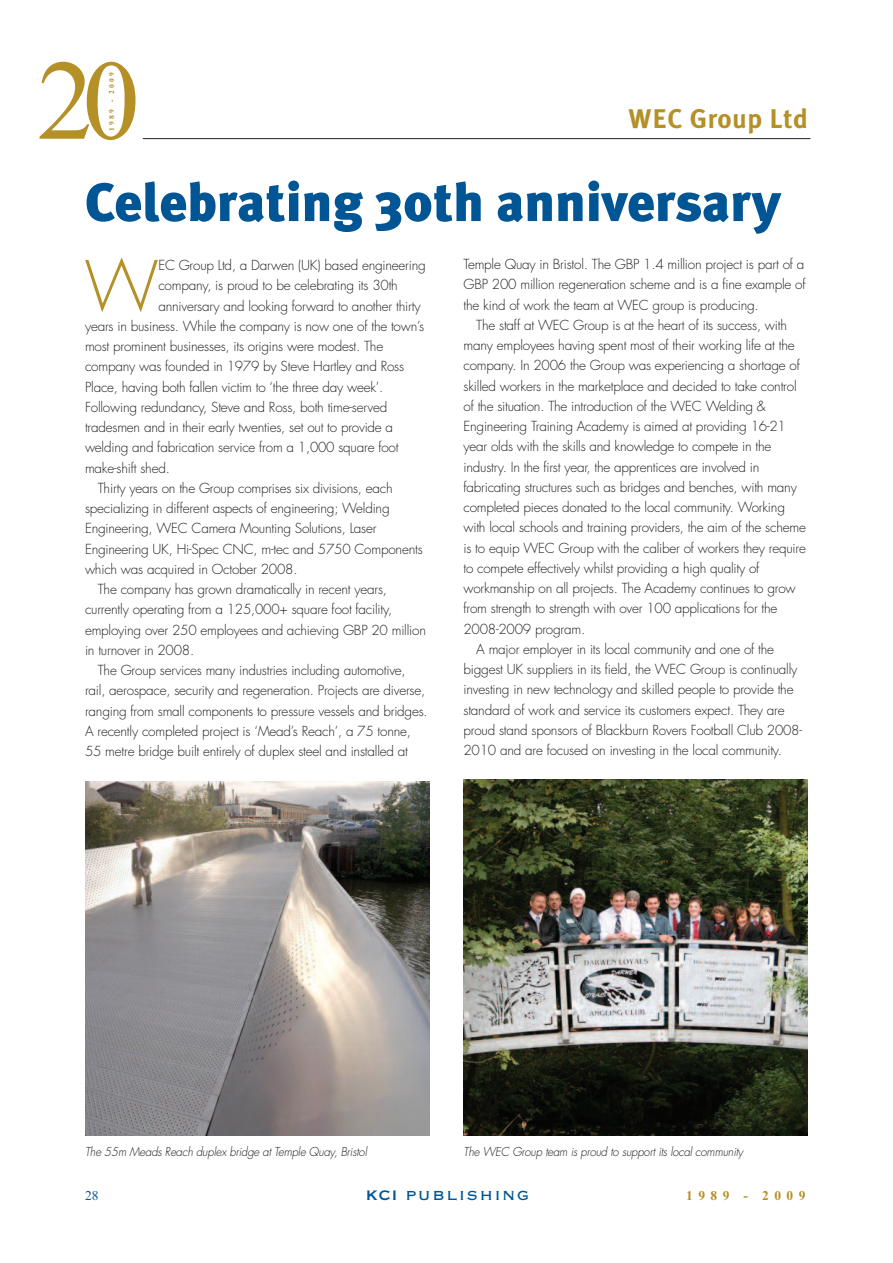
<style>
.page{position:relative;width:893px;height:1263px;background:#fff}
.page>*{position:absolute;margin:0;border:0;box-sizing:border-box;transform-origin:0 0}
.t1{font:113.85px "Times New Roman";color:#b49027}
.t2{font:300 67.2px "Futura";color:#b49027}
.t3{font:900 54px "Meta Plus";color:#005595}
.t4{font:700 27px "Meta Plus";letter-spacing:.025em;color:#b49027}
.t5{font:21px "Copperplate Gothic BT";letter-spacing:.05em;color:#005595}
.t6{font:300 13.5px/20.2px "Futura";letter-spacing:-.015em;color:#231f20;text-align:justify}
.t7{font:700 13.5px "Times New Roman";letter-spacing:.4em;color:#b49027}
.t8{font:13.5px "Times New Roman";color:#005595}
.t9{font:italic 300 12px "Futura";letter-spacing:-.015em;color:#231f20;scale:.95 1}
.t10{font:700 7.5px "Times New Roman";letter-spacing:.3em;color:#b49027}
.s1{font-weight:700;font-size:18px}
</style>
<div class="page">
<hr style="left:143px;top:138px;width:667px;height:1px;background:#231f20">
<img style="left:85px;top:781px;width:344px;height:355px">
<img style="left:463px;top:779px;width:345px;height:357px">
<h1 class="t1" style="left:37px;top:33px;width:104px">20</h1>
<p class="t10" style="left:107px;top:130px;width:60px;rotate:-90deg">1989 - 2009</p>
<h3 class="t4" style="left:628px;top:102px;width:181px">WEC Group Ltd</h3>
<h3 class="t3" style="left:85px;top:171px;width:697px">Celebrating 30th anniversary</h3>
<h2 class="t2" style="left:84px;top:255px;width:76px">W</h2>
<p class="t6" style="left:158px;top:256px;width:269px">EC Group Ltd, a Darwen (UK) based engineering</p>
<p class="t6" style="left:463px;top:255px;width:344px">Temple Quay in Bristol. The GBP 1.4 million project is part of a GBP 200 million regeneration scheme and is a fine example of the kind of work the team at WEC group is producing.</p>
<p class="t6" style="left:476px;top:316px;width:312px">The staff at WEC Group is at the heart of its success, with</p>
<p class="t6" style="left:463px;top:336px;width:333px">many employees having spent most of their working life at the</p>
<p class="t6" style="left:463px;top:356px;width:338px">company. In 2006 the Group was experiencing a shortage of</p>
<p class="t6" style="left:463px;top:377px;width:335px">skilled workers in the marketplace and decided to take control</p>
<p class="t6" style="left:463px;top:397px;width:303px">of the situation. The introduction of the WEC Welding &amp;</p>
<p class="t6" style="left:463px;top:417px;width:324px">Engineering Training Academy is aimed at providing 16-21</p>
<p class="t6" style="left:463px;top:437px;width:309px">year olds with the skills and knowledge to compete in the</p>
<p class="t6" style="left:463px;top:458px;width:297px">industry. In the first year, the apprentices are involved in</p>
<p class="t6" style="left:463px;top:478px;width:335px">fabricating structures such as bridges and benches, with many</p>
<p class="t6" style="left:463px;top:498px;width:323px">completed pieces donated to the local community. Working</p>
<p class="t6" style="left:463px;top:518px;width:344px">with local schools and training providers, the aim of the scheme</p>
<p class="t6" style="left:463px;top:539px;width:344px">is to equip WEC Group with the caliber of workers they require</p>
<p class="t6" style="left:463px;top:559px;width:297px">to compete effectively whilst providing a high quality of</p>
<p class="t6" style="left:463px;top:579px;width:334px">workmanship on all projects. The Academy continues to grow</p>
<p class="t6" style="left:463px;top:599px;width:315px">from strength to strength with over 100 applications for the</p>
<p class="t6" style="left:463px;top:620px;width:123px">2008-2009 program.</p>
<p class="t6" style="left:476px;top:640px;width:299px">A major employer in its local community and one of the</p>
<p class="t6" style="left:463px;top:660px;width:335px">biggest UK suppliers in its field, the WEC Group is continually</p>
<p class="t6" style="left:463px;top:680px;width:332px">investing in new technology and skilled people to provide the</p>
<p class="t6" style="left:463px;top:701px;width:323px">standard of work and service its customers expect. They are</p>
<p class="t6" style="left:463px;top:721px;width:340px">proud stand sponsors of Blackburn Rovers Football Club 2008-</p>
<p class="t6" style="left:463px;top:741px;width:320px">2010 and are focused on investing in the local community.</p>
<p class="t6" style="left:158px;top:276px;width:241px">company, is proud to be celebrating its 30th</p>
<p class="t6" style="left:158px;top:297px;width:264px">anniversary and looking forward to another thirty</p>
<p class="t6" style="left:85px;top:317px;width:341px">years in business. While the company is now one of the town’s</p>
<p class="t6" style="left:85px;top:337px;width:300px">most prominent businesses, its origins were modest. The</p>
<p class="t6" style="left:85px;top:357px;width:321px">company was founded in 1979 by Steve Hartley and Ross</p>
<p class="t6" style="left:85px;top:378px;width:300px">Place, having both fallen victim to ‘the three day week’.</p>
<p class="t6" style="left:85px;top:398px;width:304px">Following redundancy, Steve and Ross, both time-served</p>
<p class="t6" style="left:85px;top:418px;width:310px">tradesmen and in their early twenties, set out to provide a</p>
<p class="t6" style="left:85px;top:438px;width:315px">welding and fabrication service from a 1,000 square foot</p>
<p class="t6" style="left:85px;top:459px;width:86px">make-shift shed.</p>
<p class="t6" style="left:98px;top:479px;width:296px">Thirty years on the Group comprises six divisions, each</p>
<p class="t6" style="left:85px;top:499px;width:306px">specializing in different aspects of engineering; Welding</p>
<p class="t6" style="left:85px;top:519px;width:293px">Engineering, WEC Camera Mounting Solutions, Laser</p>
<p class="t6" style="left:85px;top:540px;width:339px">Engineering UK, Hi-Spec CNC, m-tec and 5750 Components</p>
<p class="t6" style="left:85px;top:560px;width:214px">which was acquired in October 2008.</p>
<p class="t6" style="left:98px;top:580px;width:291px">The company has grown dramatically in recent years,</p>
<p class="t6" style="left:85px;top:600px;width:309px">currently operating from a 125,000+ square foot facility,</p>
<p class="t6" style="left:85px;top:621px;width:342px">employing over 250 employees and achieving GBP 20 million</p>
<p class="t6" style="left:85px;top:641px;width:111px">in turnover in 2008.</p>
<p class="t6" style="left:98px;top:661px;width:309px">The Group services many industries including automotive,</p>
<p class="t6" style="left:85px;top:681px;width:342px">rail, aerospace, security and regeneration. Projects are diverse,</p>
<p class="t6" style="left:85px;top:702px;width:344px">ranging from small components to pressure vessels and bridges.</p>
<p class="t6" style="left:85px;top:722px;width:327px">A recently completed project is ‘Mead’s Reach’, a 75 tonne,</p>
<p class="t6" style="left:85px;top:742px;width:324px">55 metre bridge built entirely of duplex steel and installed at</p>
<p class="t9" style="left:85px;top:1146px;width:298px">The 55m Meads Reach duplex bridge at Temple Quay, Bristol</p>
<p class="t9" style="left:463px;top:1146px;width:296px">The WEC Group team is proud to support its local community</p>
<p class="t8" style="left:85px;top:1187px;width:15px">28</p>
<h3 class="t5" style="left:366px;top:1180px;width:165px"><span class="s1">KCI</span> publishing</h3>
<p class="t7" style="left:686px;top:1187px;width:121px">1989 - 2009</p>
</div>
